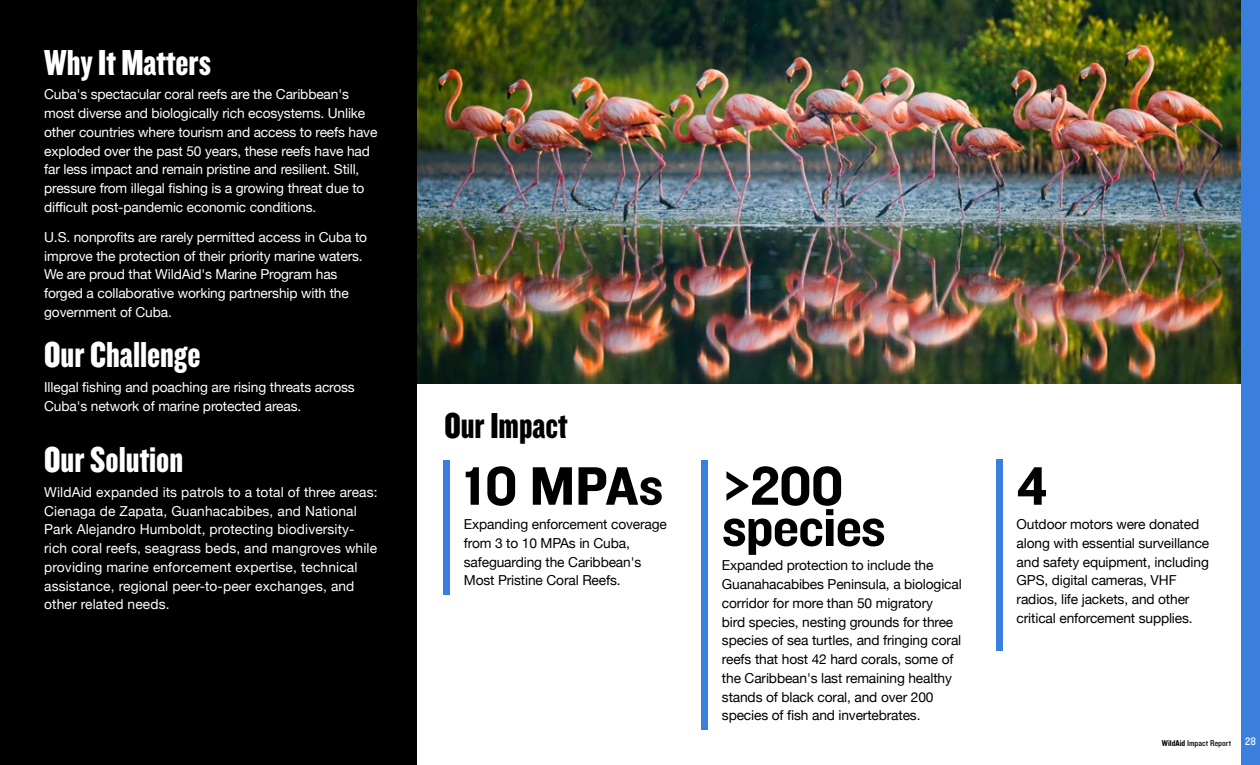
<style>
.page{position:relative;width:1260px;height:765px;background:#fff}
.page>*{position:absolute;margin:0;border:0;box-sizing:border-box;transform-origin:0 0}
.t1{font:56.25px/41.2px "Knockout 51 Middleweight";letter-spacing:-.02em;color:#000}
.t2{font:37.5px "Knockout 69 Full Liteweight";color:#fff}
.t3{font:37.5px "Knockout 69 Full Liteweight";color:#000}
.t4{font:13.75px/18.8px "Helvetica Neue";letter-spacing:-.01em;color:#fff}
.t5{font:13.75px/18.8px "Helvetica Neue";letter-spacing:-.01em;color:#000}
.t6{font:13.75px/18.8px "Helvetica Neue";letter-spacing:.01em;color:#fff}
.t7{font:8.75px "Knockout 30 Junior Welterwt";color:#000}
.s1{font-family:"Knockout 50 Welterweight"}
.s2{font-size:11.25px;color:#fff}
</style>
<div class="page">
<img style="left:416px;top:0;width:825px;height:383px">
<div style="left:0;top:0;width:416px;height:765px;background:#000"></div>
<div style="left:1241px;top:0;width:19px;height:765px;background:#3a7fdd"></div>
<div style="left:444px;top:460px;width:6px;height:135px;background:#3a7fdd"></div>
<div style="left:702px;top:460px;width:6px;height:270px;background:#3a7fdd"></div>
<div style="left:997px;top:460px;width:6px;height:191px;background:#3a7fdd"></div>
<h2 class="t2" style="left:44px;top:39px;width:168px">Why It Matters</h2>
<p class="t4" style="left:44px;top:86px;width:335px">Cuba's spectacular coral reefs are the Caribbean's most diverse and biologically rich ecosystems. Unlike other countries where tourism and access to reefs have exploded over the past 50 years, these reefs have had far less impact and remain pristine and resilient. Still, pressure from illegal fishing is a growing threat due to difficult post-pandemic economic conditions.</p>
<p class="t4" style="left:44px;top:228px;width:324px">U.S. nonprofits are rarely permitted access in Cuba to improve the protection of their priority marine waters.<br>We are proud that WildAid's Marine Program has forged a collaborative working partnership with the government of Cuba.</p>
<h2 class="t2" style="left:44px;top:332px;width:158px">Our Challenge</h2>
<p class="t4" style="left:44px;top:378px;width:312px">Illegal fishing and poaching are rising threats across<br>Cuba's network of marine protected areas.</p>
<h2 class="t2" style="left:44px;top:437px;width:140px">Our Solution</h2>
<p class="t6" style="left:44px;top:483px;width:335px">WildAid expanded its patrols to a total of three areas:<br>Cienaga de Zapata, Guanhacabibes, and National Park Alejandro Humboldt, protecting biodiversity&shy;rich coral reefs, seagrass beds, and mangroves while providing marine enforcement expertise, technical assistance, regional peer-to-peer exchanges, and other related needs.</p>
<h2 class="t3" style="left:444px;top:403px;width:125px">Our Impact</h2>
<h1 class="t1" style="left:464px;top:463px;width:201px">10 MPAs</h1>
<p class="t5" style="left:464px;top:516px;width:205px">Expanding enforcement coverage from 3 to 10 MPAs in Cuba, safeguarding the Caribbean's<br>Most Pristine Coral Reefs.</p>
<h1 class="t1" style="left:722px;top:463px;width:165px">&gt;200 species</h1>
<p class="t5" style="left:722px;top:557px;width:241px">Expanded protection to include the Guanahacabibes Peninsula, a biological corridor for more than 50 migratory<br>bird species, nesting grounds for three species of sea turtles, and fringing coral reefs that host 42 hard corals, some of the Caribbean's last remaining healthy stands of black coral, and over 200 species of fish and invertebrates.</p>
<h1 class="t1" style="left:1017px;top:463px;width:32px">4</h1>
<p class="t5" style="left:1017px;top:516px;width:194px">Outdoor motors were donated along with essential surveillance and safety equipment, including<br>GPS, digital cameras, VHF radios, life jackets, and other critical enforcement supplies.</p>
<p class="t7" style="left:1162px;top:737px;width:95px"><span class="s1">WildAid</span> Impact Report <span class="s2">28</span></p>
</div>
